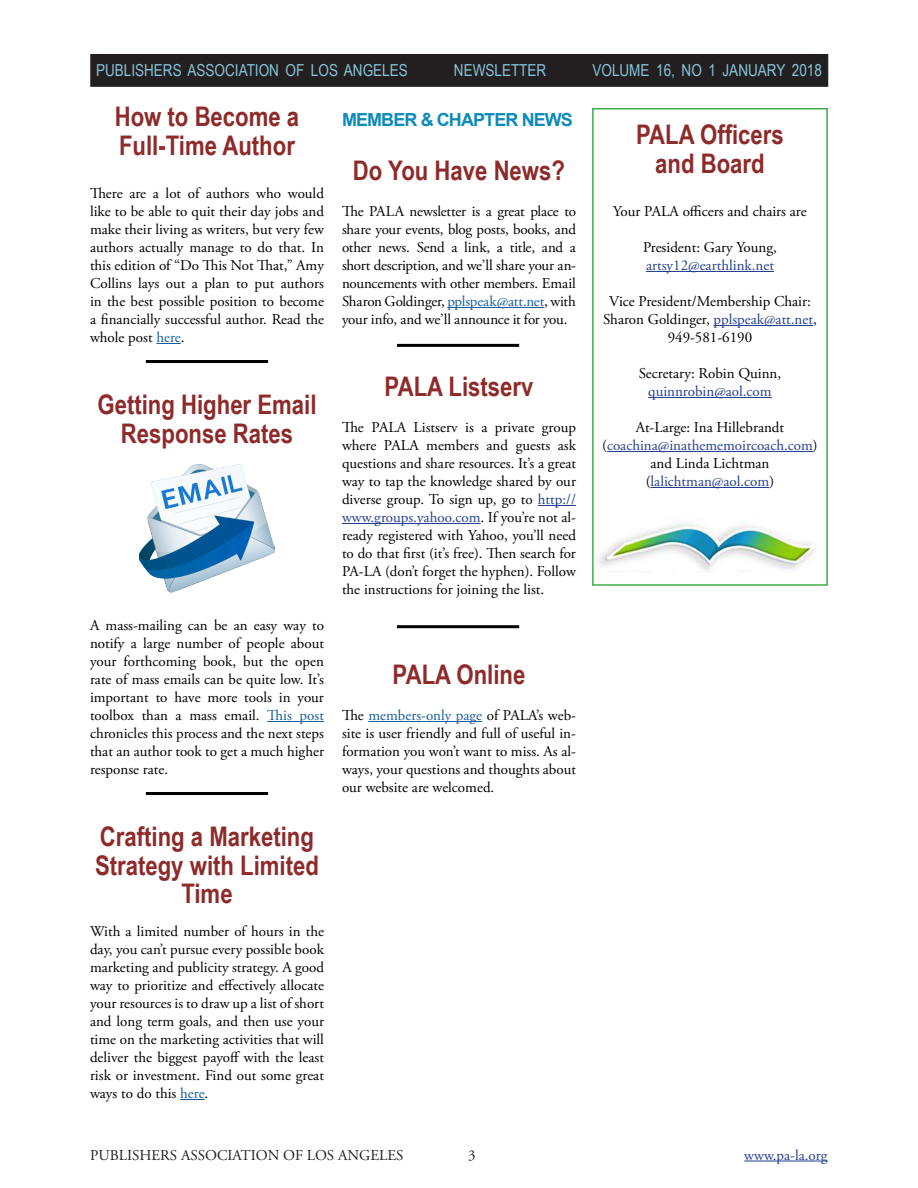
<style>
.page{position:relative;width:918px;height:1188px;background:#fff}
.page>*{position:absolute;margin:0;border:0;box-sizing:border-box;transform-origin:0 0}
.Text_Second_Header{font:700 27px/28.5px "Arial Narrow";color:#8e2a2a;text-align:center}
.Board_Member_Header{font:700 27px/28.5px "Arial Narrow";color:#8e2a2a;text-align:center}
.Main_Text{font:700 18px "Arial";letter-spacing:-.05em;color:#0e8bb9}
.t1{font:16.5px "Arial Narrow";color:#86c5dc}
.Main_Text-2{font:15px/18px "Adobe Garamond Pro";color:#000;text-align:justify}
.Board_Officers{font:15px/18px "Adobe Garamond Pro";color:#253f8e}
.Board_Officers-2{font:15px/18px "Adobe Garamond Pro";color:#000;text-align:center}
.t2{font:15px "Adobe Garamond Pro";color:#231f20}
.s1{color:#175d9e}
.s2{color:#253f8e}
.s3{color:#000}
</style>
<div class="page">
<div style="left:91px;top:55px;width:737px;height:31px;background:#231f20"></div>
<div style="left:90px;top:54px;width:738px;height:33px;border:2px solid #231f20"></div>
<hr style="left:744px;top:1161px;width:84px;height:1px;background:#253f8e">
<img style="left:598px;top:519px;width:218px;height:53px">
<svg style="left:156px;top:343px;width:25px;height:1px"></svg>
<hr style="left:267px;top:721px;width:57px;height:1px;background:#175d9e">
<svg style="left:180px;top:1099px;width:25px;height:1px"></svg>
<hr style="left:646px;top:271px;width:128px;height:1px;background:#253f8e">
<hr style="left:714px;top:325px;width:99px;height:1px;background:#253f8e">
<hr style="left:648px;top:397px;width:124px;height:1px;background:#253f8e">
<hr style="left:607px;top:451px;width:206px;height:1px;background:#253f8e">
<hr style="left:651px;top:487px;width:118px;height:1px;background:#253f8e">
<div style="left:592px;top:108px;width:236px;height:478px;border:2px solid #40ae49"></div>
<img style="left:139px;top:464px;width:136px;height:129px">
<hr style="left:146px;top:360px;width:122px;height:3px;background:#000">
<hr style="left:146px;top:792px;width:122px;height:3px;background:#000">
<hr style="left:447px;top:307px;width:97px;height:1px;background:#175d9e">
<hr style="left:538px;top:505px;width:38px;height:1px;background:#253f8e">
<hr style="left:342px;top:523px;width:139px;height:1px;background:#253f8e">
<hr style="left:368px;top:721px;width:114px;height:1px;background:#175d9e">
<hr style="left:397px;top:344px;width:122px;height:3px;background:#000">
<hr style="left:397px;top:625px;width:122px;height:3px;background:#000">
<p class="t1" style="left:96px;top:59px;width:313px">PUBLISHERS ASSOCIATION OF LOS ANGELES</p>
<p class="t1" style="left:454px;top:59px;width:94px">NEWSLETTER</p>
<p class="t1" style="left:592px;top:59px;width:231px">VOLUME 16, NO 1 JANUARY 2018</p>
<p class="Text_Second_Header" style="left:115px;top:101px;width:186px;text-align:left">How to Become a<br>Full-Time Author</p>
<p class="Main_Text-2" style="left:90px;top:185px;width:236px">There are a lot of authors who would like to be able to quit their day jobs and make their living as writers, but very few authors actually manage to do that. In this edition of “Do This Not That,” Amy Collins lays out a plan to put authors in the best possible position to become a financially successful author. Read the whole post <span class="s1">here</span>.</p>
<p class="Text_Second_Header" style="left:98px;top:389px;width:220px">Getting Higher Email<br>Response Rates</p>
<p class="Main_Text-2" style="left:90px;top:617px;width:236px">A mass-mailing can be an easy way to notify a large number of people about your forthcoming book, but the open rate of mass emails can be quite low. It’s important to have more tools in your toolbox than a mass email. <span class="s1">This post </span>chronicles this process and the next steps that an author took to get a much higher response rate.</p>
<p class="Text_Second_Header" style="left:95px;top:821px;width:225px">Crafting a Marketing<br>Strategy with Limited<br>Time</p>
<p class="Main_Text-2" style="left:90px;top:923px;width:236px">With a limited number of hours in the day, you can’t pursue every possible book marketing and publicity strategy. A good way to prioritize and effectively allocate your resources is to draw up a list of short and long term goals, and then use your time on the marketing activities that will deliver the biggest payoff with the least risk or investment. Find out some great ways to do this <span class="s1">here</span>.</p>
<p class="Main_Text" style="left:342px;top:108px;width:232px">MEMBER &amp; CHAPTER NEWS</p>
<p class="Text_Second_Header" style="left:353px;top:155px;width:214px">Do You Have News?</p>
<p class="Main_Text-2" style="left:342px;top:203px;width:236px">The PALA newsletter is a great place to share your events, blog posts, books, and other news. Send a link, a title, and a short description, and we’ll share your an&shy;nouncements with other members. Email Sharon Goldinger, <span class="s1">pplspeak@att.net</span>, with your info, and we’ll announce it for you.</p>
<p class="Text_Second_Header" style="left:385px;top:371px;width:150px">PALA Listserv</p>
<p class="Main_Text-2" style="left:342px;top:419px;width:236px">The PALA Listserv is a private group where PALA members and guests ask questions and share resources. It’s a great way to tap the knowledge shared by our diverse group. To sign up, go to <span class="s2">http:// www.groups.yahoo.com</span>. If you’re not al&shy;ready registered with Yahoo, you’ll need to do that first (it’s free). Then search for PA-LA (don’t forget the hyphen). Follow the instructions for joining the list.</p>
<p class="Text_Second_Header" style="left:393px;top:659px;width:134px">PALA Online</p>
<p class="Main_Text-2" style="left:342px;top:707px;width:236px">The <span class="s1">members-only page</span> of PALA’s web&shy;site is user friendly and full of useful in&shy;formation you won’t want to miss. As al&shy;ways, your questions and thoughts about our website are welcomed.</p>
<p class="Board_Member_Header" style="left:636px;top:119px;width:149px">PALA Officers and Board</p>
<p class="Board_Officers-2" style="left:613px;top:203px;width:195px">Your PALA officers and chairs are</p>
<p class="Board_Officers" style="left:643px;top:239px;width:135px"><span class="s3">President: Gary Young, </span>artsy12@earthlink.net</p>
<p class="Board_Officers-2" style="left:603px;top:293px;width:215px">Vice President/Membership Chair:<br>Sharon Goldinger, <span class="s2">pplspeak@att.net</span>,<br>949-581-6190</p>
<p class="Board_Officers-2" style="left:639px;top:365px;width:144px">Secretary: Robin Quinn, <span class="s2">quinnrobin@aol.com</span></p>
<p class="Board_Officers" style="left:602px;top:419px;width:217px;text-align:center"><span class="s3">At-Large: Ina Hillebrandt (</span>coachina@inathememoircoach.com<span class="s3">) and Linda Lichtman (</span>lalichtman@aol.com<span class="s3">)</span></p>
<p class="t2" style="left:90px;top:1146px;width:315px">PUBLISHERS ASSOCIATION OF LOS ANGELES</p>
<p class="t2" style="left:468px;top:1146px;width:9px">3</p>
<p class="Board_Officers" style="left:744px;top:1146px;width:85px">www.pa-la.org</p>
</div>
